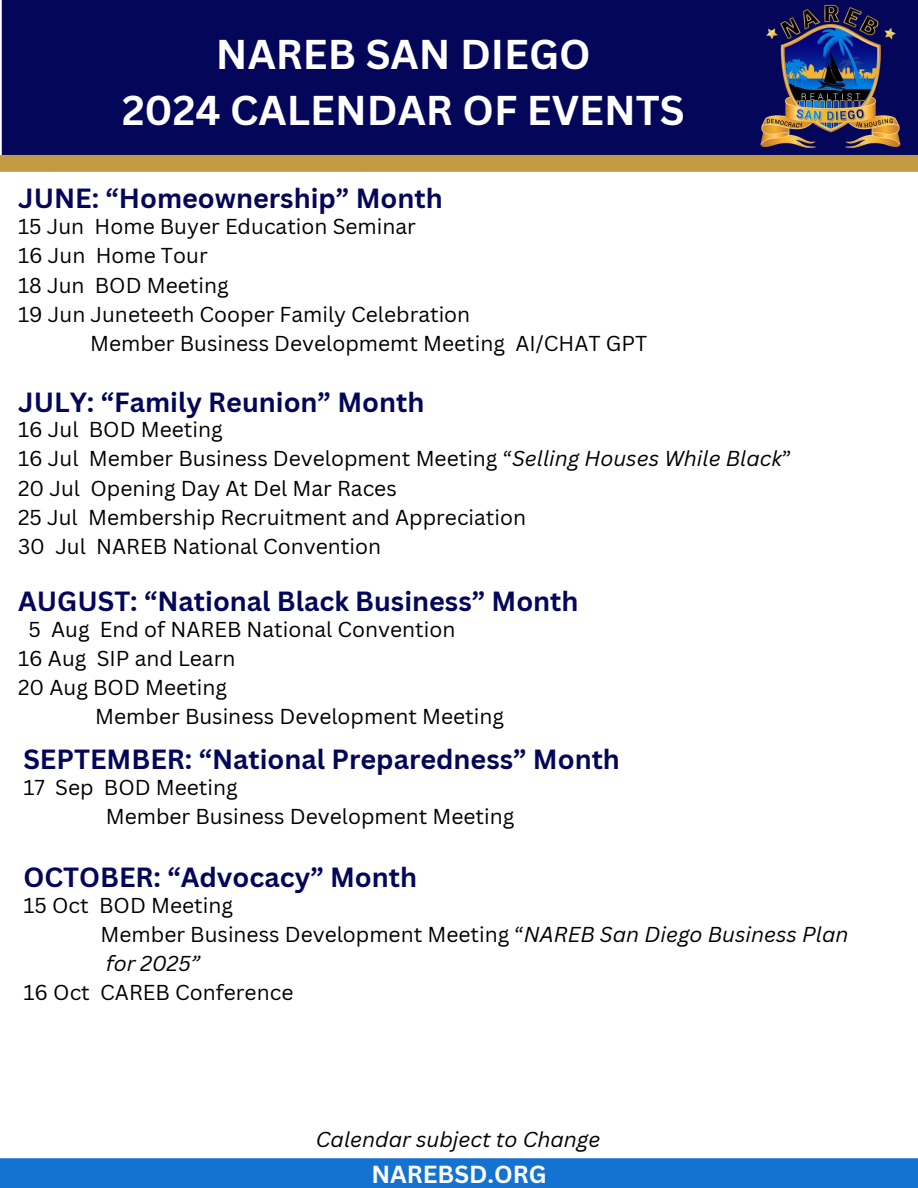
<style>
.page{position:relative;width:918px;height:1188px;background:#fff}
.page>*{position:absolute;margin:0;border:0;box-sizing:border-box;transform-origin:0 0}
.t1{font:700 40.5px/56.1px "Canva Sans";color:#fff;text-align:center}
.t2{font:700 27px "Canva Sans";color:#04065a}
.t3{font:700 24px "Canva Sans";color:#fff}
.t4{font:21px/29.2px "Canva Sans";color:#000}
.t5{font:italic 21px "Canva Sans";color:#000}
.s1{font-style:italic}
</style>
<div class="page">
<div style="left:2px;top:0;width:916px;height:155px;background:#04065a"></div>
<div style="left:0;top:155px;width:918px;height:17px;background:#c29a42"></div>
<img style="left:756px;top:0;width:150px;height:150px">
<div style="left:0;top:1158px;width:918px;height:30px;background:#1473d1"></div>
<h1 class="t1" style="left:122px;top:25px;width:564px">NAREB SAN DIEGO<br>2024 CALENDAR OF EVENTS</h1>
<p class="t2" style="left:18px;top:180px;width:426px">JUNE: “Homeownership” Month</p>
<p class="t4" style="left:18px;top:211px;width:399px">15 Jun Home Buyer Education Seminar</p>
<p class="t4" style="left:18px;top:241px;width:191px">16 Jun Home Tour</p>
<p class="t4" style="left:18px;top:270px;width:212px">18 Jun BOD Meeting</p>
<p class="t4" style="left:18px;top:299px;width:454px">19 Jun Juneteeth Cooper Family Celebration</p>
<p class="t4" style="left:90px;top:328px;width:559px">Member Business Developmemt Meeting AI/CHAT GPT</p>
<p class="t2" style="left:18px;top:383px;width:408px">JULY: “Family Reunion” Month</p>
<p class="t4" style="left:18px;top:414px;width:775px">16 Jul BOD Meeting<br>16 Jul Member Business Development Meeting “<span class="s1">Selling Houses While Black</span>” 20 Jul Opening Day At Del Mar Races<br>25 Jul Membership Recruitment and Appreciation<br>30 Jul NAREB National Convention</p>
<p class="t2" style="left:18px;top:582px;width:562px">AUGUST: “National Black Business” Month</p>
<p class="t4" style="left:18px;top:614px;width:439px;text-indent:10px">5 Aug End of NAREB National Convention<br>16 Aug SIP and Learn<br>20 Aug BOD Meeting</p>
<p class="t4" style="left:95px;top:702px;width:410px">Member Business Development Meeting</p>
<p class="t2" style="left:23px;top:741px;width:598px">SEPTEMBER: “National Preparedness” Month</p>
<p class="t4" style="left:106px;top:772px;width:410px;text-indent:-82px">17 Sep BOD Meeting<br>Member Business Development Meeting</p>
<p class="t2" style="left:23px;top:858px;width:395px">OCTOBER: “Advocacy” Month</p>
<p class="t4" style="left:101px;top:890px;width:749px;text-indent:-77px">15 Oct BOD Meeting<br>Member Business Development Meeting “<span class="s1">NAREB San Diego Business Plan for 2025”</span></p>
<p class="t4" style="left:23px;top:977px;width:271px">16 Oct CAREB Conference</p>
<p class="t5" style="left:316px;top:1125px;width:286px">Calendar subject to Change</p>
<p class="t3" style="left:371px;top:1157px;width:177px">NAREBSD.ORG</p>
</div>
